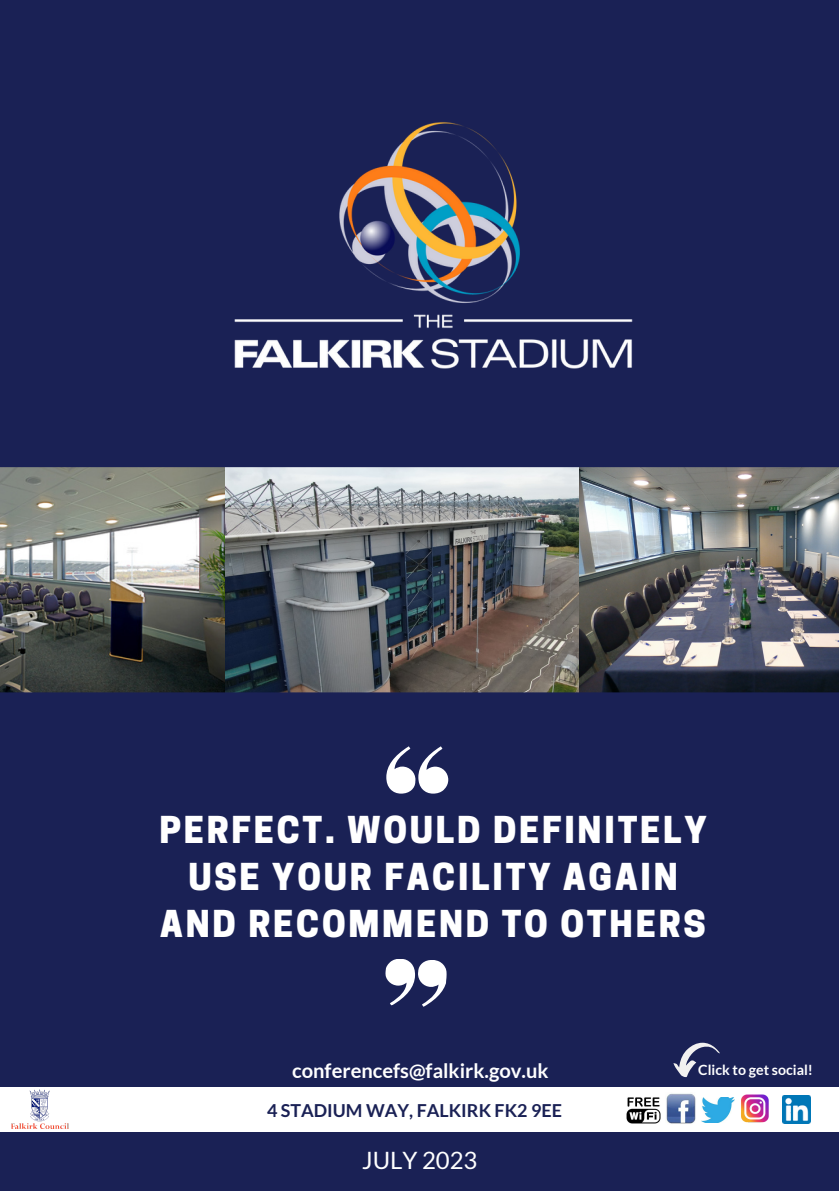
<style>
.page{position:relative;width:839px;height:1191px;background:#fff}
.page>*{position:absolute;margin:0;border:0;box-sizing:border-box;transform-origin:0 0}
.t1{font:800 34.8px/47.4px "Cooper Hewitt";letter-spacing:.08em;color:#fff;text-align:center}
.t2{font:23.8px "Lato";color:#fff}
.t3{font:700 20.2px "Lato";color:#fff}
.t4{font:700 18px "Lato";color:#1a2155}
.t5{font:700 14.2px "Lato";color:#fff}
</style>
<div class="page">
<div style="left:0;top:0;width:838px;height:1191px;background:#1a2155"></div>
<div style="left:0;top:1088px;width:838px;height:43px;background:#fff"></div>
<img style="left:701px;top:1097px;width:32px;height:26px">
<img style="left:666px;top:1093px;width:30px;height:31px">
<img style="left:626px;top:1097px;width:35px;height:27px">
<img style="left:578px;top:467px;width:260px;height:225px">
<img style="left:0;top:467px;width:226px;height:225px">
<img style="left:226px;top:467px;width:352px;height:225px">
<img style="left:12px;top:1090px;width:57px;height:39px">
<img style="left:782px;top:1095px;width:28px;height:29px">
<img style="left:733px;top:1087px;width:43px;height:36px">
<img style="left:234px;top:122px;width:399px;height:247px">
<svg style="left:387px;top:746px;width:61px;height:48px"></svg>
<svg style="left:385px;top:959px;width:62px;height:48px"></svg>
<svg style="left:673px;top:1043px;width:46px;height:34px"></svg>
<p class="t1" style="left:159px;top:810px;width:549px">PERFECT. WOULD DEFINITELY<br>USE YOUR FACILITY AGAIN<br>AND RECOMMEND TO OTHERS</p>
<p class="t3" style="left:292px;top:1058px;width:258px">conferencefs@falkirk.gov.uk</p>
<p class="t4" style="left:267px;top:1099px;width:296px">4 STADIUM WAY, FALKIRK FK2 9EE</p>
<p class="t2" style="left:362px;top:1145px;width:117px">JULY 2023</p>
<p class="t5" style="left:698px;top:1061px;width:116px">Click to get social!</p>
</div>
